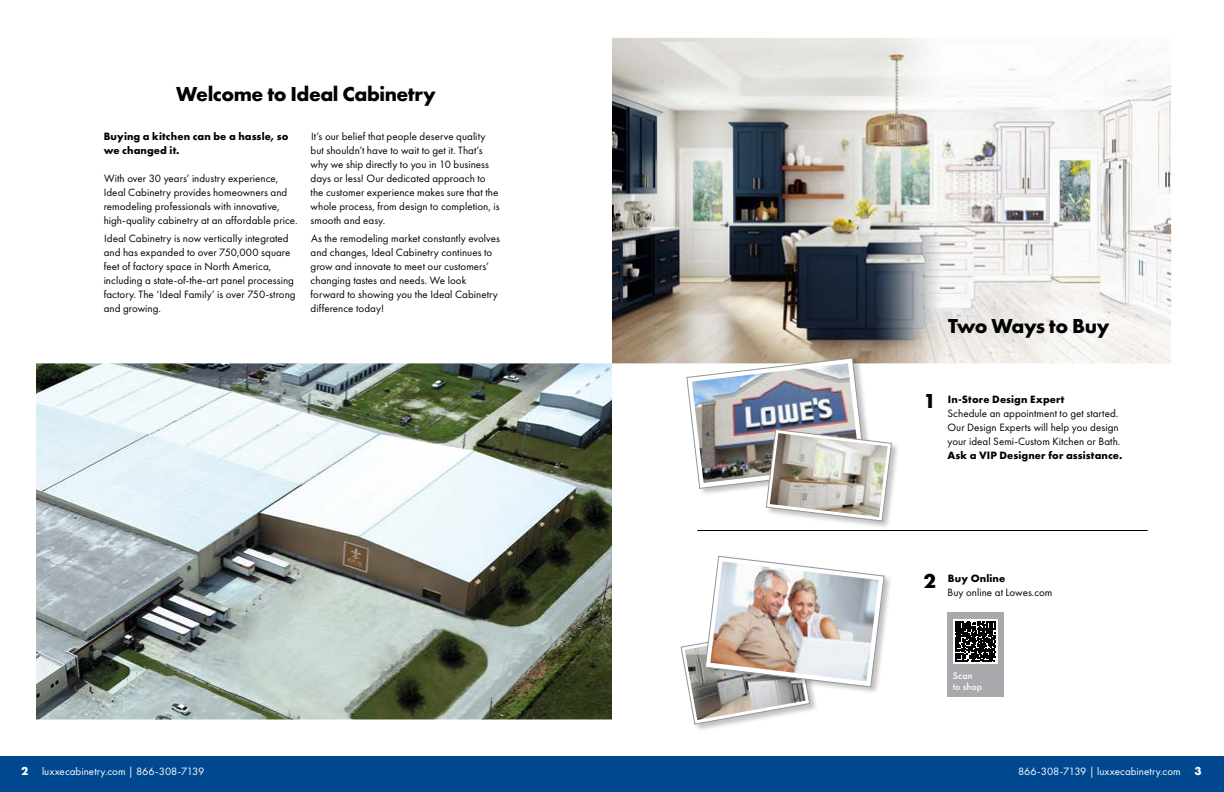
<style>
.page{position:relative;width:1224px;height:792px;background:#fff}
.page>*{position:absolute;margin:0;border:0;box-sizing:border-box;transform-origin:0 0}
.t1{font:700 21px "Futura PT";letter-spacing:-.02em;color:#000101}
.t2{font:11px/14px "Futura PT";letter-spacing:.005em;color:#000}
.t3{font:700 11px/14px "Futura PT";letter-spacing:.01em;color:#000}
.t4{font:11px "Futura PT";color:#fff}
.t5{font:500 10px/11px "Futura PT";letter-spacing:.01em;color:#fff}
.s1{font-weight:700;font-size:12px}
</style>
<div class="page">
<div style="left:612px;top:756px;width:612px;height:36px;background:#004990"></div>
<div style="left:0;top:756px;width:612px;height:36px;background:#004990"></div>
<img style="left:612px;top:38px;width:559px;height:325px">
<img style="left:36px;top:363px;width:576px;height:357px">
<div style="left:681px;top:625px;width:138px;height:107px;background:#000;opacity:.25"></div>
<div style="left:705px;top:556px;width:188px;height:139px;background:#000;opacity:.25"></div>
<svg style="left:681px;top:556px;width:203px;height:168px"></svg>
<img style="left:710px;top:561px;width:169px;height:120px">
<div style="left:766px;top:428px;width:134px;height:101px;background:#000;opacity:.25"></div>
<img style="left:687px;top:358px;width:205px;height:163px">
<img style="left:770px;top:433px;width:118px;height:84px">
<hr style="left:697px;top:530px;width:451px;height:1px;background:#000">
<div style="left:947px;top:613px;width:57px;height:84px;background:#a7a9ac"></div>
<div style="left:953px;top:619px;width:45px;height:45px;background:#fff"></div>
<svg style="left:955px;top:621px;width:41px;height:41px"></svg>
<svg style="left:955px;top:621px;width:40px;height:40px"></svg>
<h1 class="t1" style="left:176px;top:80px;width:261px">Welcome to Ideal Cabinetry</h1>
<p class="t3" style="left:104px;top:129px;width:186px">Buying a kitchen can be a hassle, so we changed it.</p>
<p class="t2" style="left:104px;top:171px;width:196px">With over 30 years’ industry experience, Ideal Cabinetry provides homeowners and remodeling professionals with innovative, high-quality cabinetry at an affordable price.</p>
<p class="t2" style="left:104px;top:231px;width:194px">Ideal Cabinetry is now vertically integrated and has expanded to over 750,000 square feet of factory space in North America, including a state-of-the-art panel processing factory. The ‘Ideal Family’ is over 750-strong and growing.</p>
<p class="t2" style="left:311px;top:129px;width:191px">It’s our belief that people deserve quality but shouldn’t have to wait to get it. That’s why we ship directly to you in 10 business days or less! Our dedicated approach to the customer experience makes sure that the whole process, from design to completion, is smooth and easy.</p>
<p class="t2" style="left:311px;top:231px;width:191px">As the remodeling market constantly evolves and changes, Ideal Cabinetry continues to grow and innovate to meet our customers’ changing tastes and needs. We look forward to showing you the Ideal Cabinetry difference today!</p>
<h1 class="t1" style="left:948px;top:313px;width:163px">Two Ways to Buy</h1>
<h1 class="t1" style="left:924px;top:387px;width:14px">1</h1>
<p class="t3" style="left:948px;top:392px;width:118px">In-Store Design Expert</p>
<p class="t2" style="left:947px;top:406px;width:175px">Schedule an appointment to get started.<br>Our Design Experts will help you design your ideal Semi-Custom Kitchen or Bath.</p>
<p class="t3" style="left:947px;top:448px;width:177px">Ask a VIP Designer for assistance.</p>
<h1 class="t1" style="left:924px;top:567px;width:14px">2</h1>
<p class="t3" style="left:948px;top:571px;width:59px">Buy Online</p>
<p class="t2" style="left:947px;top:586px;width:107px">Buy online at Lowes.com</p>
<p class="t5" style="left:953px;top:670px;width:31px">Scan to shop</p>
<p class="t4" style="left:21px;top:765px;width:185px"><span class="s1">2</span> luxxecabinetry.com | 866-308-7139</p>
<p class="t4" style="left:1018px;top:765px;width:185px">866-308-7139 | luxxecabinetry.com <span class="s1">3</span></p>
</div>
